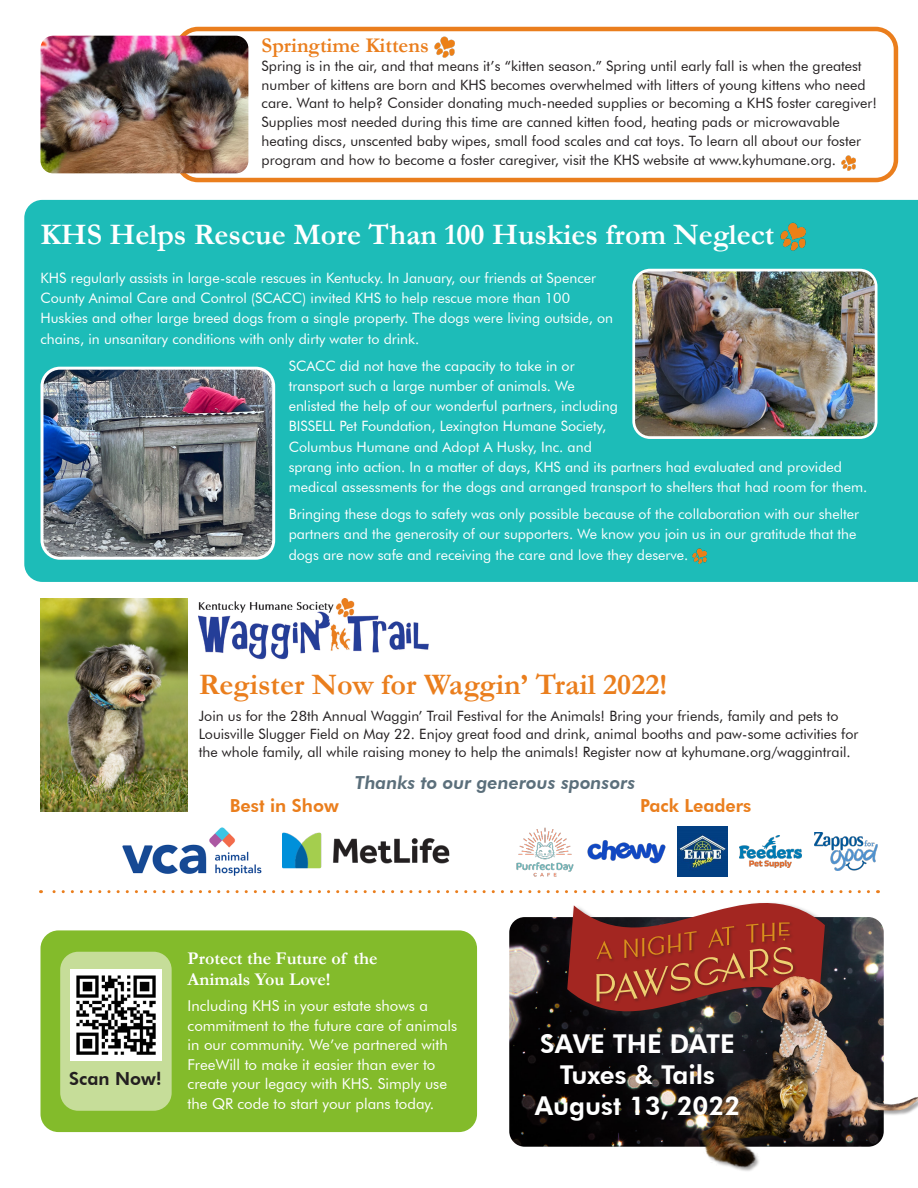
<style>
.page{position:relative;width:918px;height:1188px;background:#fff}
.page>*{position:absolute;margin:0;border:0;box-sizing:border-box;transform-origin:0 0}
.PSJ_Bodytext{font:700 30px "Garamond";color:#fff}
.t1{font:700 30px "Garamond";color:#ea7e1d}
.t2{font:800 25.95px "Futura BT";color:#fff}
.PSJ_Bodytext-2{font:700 21px "Garamond";color:#ea7e1d}
.t3{font:700 18px/21.6px "Garamond";color:#fff}
.t4{font:italic 800 18px "Futura BT";color:#5b6f7b}
.t5{font:800 18px "Futura BT";color:#ea7e1d}
.t6{font:800 18px "Futura BT";color:#231f20}
.t7{font:15px/19.5px "Futura BT";color:#fff}
.PSJ_Bodytext-3{font:14.25px/20.2px "Futura BT";color:#fff}
.PSJ_Bodytext-4{font:14.25px/18.8px "Futura BT";color:#231f20}
</style>
<div class="page">
<img style="left:509px;top:917px;width:375px;height:230px">
<div style="left:566px;top:901px;width:267px;height:119px;background:#231f20;opacity:.55"></div>
<svg style="left:567px;top:857px;width:258px;height:200px"></svg>
<div style="left:596px;top:921px;width:198px;height:42px;background:#231f20;opacity:.35"></div>
<div style="left:596px;top:946px;width:201px;height:59px;background:#231f20;opacity:.35"></div>
<svg style="left:596px;top:922px;width:197px;height:79px;background:#a03a28"></svg>
<img style="left:757px;top:972px;width:161px;height:175px">
<div style="left:700px;top:1046px;width:119px;height:127px;background:#231f20;opacity:.4"></div>
<img style="left:697px;top:1043px;width:118px;height:126px">
<div style="left:40px;top:930px;width:437px;height:202px;background:#83bb2b;border-radius:18px"></div>
<div style="left:60px;top:952px;width:112px;height:159px;background:#c6dd99;border-radius:18px"></div>
<img style="left:70px;top:969px;width:92px;height:92px">
<img style="left:40px;top:598px;width:148px;height:214px">
<img style="left:199px;top:598px;width:230px;height:62px">
<div style="left:176px;top:27px;width:722px;height:155px;border:4px solid #ea7e1d;border-radius:20px"></div>
<img style="left:40px;top:36px;width:208px;height:137px">
<div style="left:24px;top:200px;width:894px;height:382px;background:#1dbcb8"></div>
<img style="left:634px;top:270px;width:242px;height:168px">
<div style="left:632px;top:269px;width:245px;height:170px;border:3px solid #fff;border-radius:16px"></div>
<img style="left:42px;top:368px;width:232px;height:190px">
<div style="left:40px;top:367px;width:235px;height:193px;border:3px solid #fff;border-radius:18px"></div>
<img style="left:780px;top:223px;width:26px;height:27px">
<img style="left:692px;top:548px;width:14px;height:15px">
<img style="left:435px;top:36px;width:20px;height:22px">
<svg style="left:40px;top:890px;width:828px;height:3px"></svg>
<img style="left:283px;top:832px;width:166px;height:37px">
<img style="left:122px;top:827px;width:140px;height:48px">
<img style="left:841px;top:155px;width:14px;height:15px">
<img style="left:678px;top:827px;width:49px;height:49px">
<img style="left:516px;top:827px;width:59px;height:51px">
<img style="left:588px;top:840px;width:77px;height:24px">
<img style="left:740px;top:836px;width:62px;height:31px">
<img style="left:814px;top:832px;width:63px;height:39px">
<p class="PSJ_Bodytext-2" style="left:262px;top:31px;width:169px">Springtime Kittens</p>
<p class="PSJ_Bodytext-4" style="left:262px;top:56px;width:617px">Spring is in the air, and that means it’s “kitten season.” Spring until early fall is when the greatest number of kittens are born and KHS becomes overwhelmed with litters of young kittens who need care. Want to help? Consider donating much-needed supplies or becoming a KHS foster caregiver!<br>Supplies most needed during this time are canned kitten food, heating pads or microwavable heating discs, unscented baby wipes, small food scales and cat toys. To learn all about our foster program and how to become a foster caregiver, visit the KHS website at www.kyhumane.org.</p>
<p class="PSJ_Bodytext" style="left:40px;top:214px;width:735px">KHS Helps Rescue More Than 100 Huskies from Neglect</p>
<p class="PSJ_Bodytext-3" style="left:40px;top:268px;width:574px">KHS regularly assists in large-scale rescues in Kentucky. In January, our friends at Spencer County Animal Care and Control (SCACC) invited KHS to help rescue more than 100<br>Huskies and other large breed dogs from a single property. The dogs were living outside, on chains, in unsanitary conditions with only dirty water to drink.</p>
<p class="PSJ_Bodytext-3" style="left:289px;top:355px;width:580px">SCACC did not have the capacity to take in or<br>transport such a large number of animals. We<br>enlisted the help of our wonderful partners, including<br>BISSELL Pet Foundation, Lexington Humane Society,<br>Columbus Humane and Adopt A Husky, Inc. and<br>sprang into action. In a matter of days, KHS and its partners had evaluated and provided medical assessments for the dogs and arranged transport to shelters that had room for them.</p>
<p class="PSJ_Bodytext-3" style="left:289px;top:504px;width:572px">Bringing these dogs to safety was only possible because of the collaboration with our shelter partners and the generosity of our supporters. We know you join us in our gratitude that the dogs are now safe and receiving the care and love they deserve.</p>
<p class="t1" style="left:199px;top:665px;width:470px">Register Now for Waggin’ Trail 2022!</p>
<p class="PSJ_Bodytext-4" style="left:199px;top:706px;width:661px;line-height:18px">Join us for the 28th Annual Waggin’ Trail Festival for the Animals! Bring your friends, family and pets to<br>Louisville Slugger Field on May 22. Enjoy great food and drink, animal booths and paw-some activities for the whole family, all while raising money to help the animals! Register now at kyhumane.org/waggintrail.</p>
<p class="t4" style="left:355px;top:772px;width:282px">Thanks to our generous sponsors</p>
<p class="t5" style="left:230px;top:794px;width:111px">Best in Show</p>
<p class="t5" style="left:640px;top:794px;width:113px">Pack Leaders</p>
<p class="t6" style="left:69px;top:1068px;width:94px">Scan Now!</p>
<p class="t3" style="left:188px;top:947px;width:191px">Protect the Future of the<br>Animals You Love!</p>
<p class="t7" style="left:188px;top:996px;width:271px">Including KHS in your estate shows a commitment to the future care of animals in our community. We’ve partnered with FreeWill to make it easier than ever to create your legacy with KHS. Simply use the QR code to start your plans today.</p>
<p class="t2" style="left:540px;top:1028px;width:196px">SAVE THE DATE</p>
<p class="t2" style="left:560px;top:1059px;width:157px">Tuxes &amp; Tails</p>
<p class="t2" style="left:535px;top:1090px;width:207px">August 13, 2022</p>
</div>
